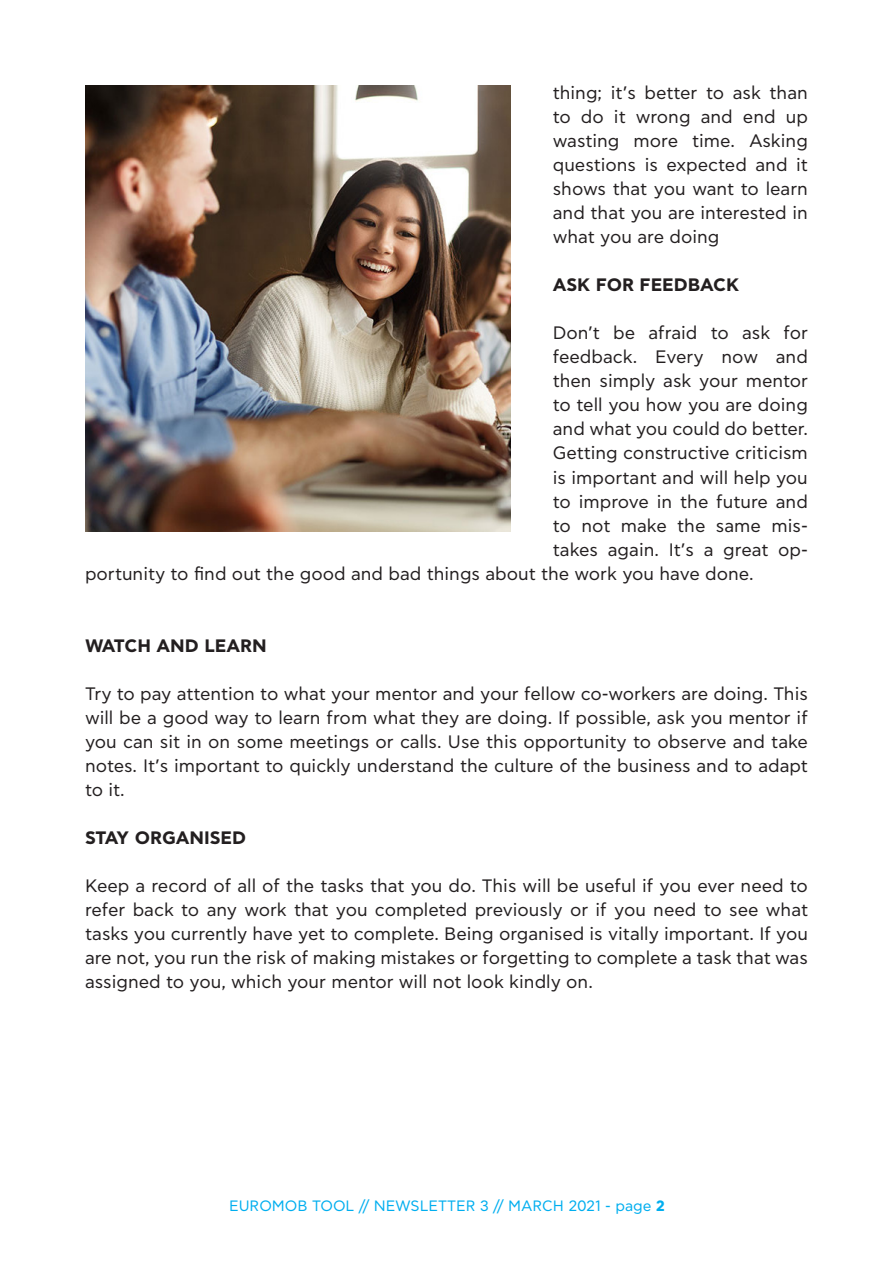
<style>
.page{position:relative;width:893px;height:1263px;background:#fff}
.page>*{position:absolute;margin:0;border:0;box-sizing:border-box;transform-origin:0 0}
.t1{font:18px/24px "CF Asty Std";color:#231f20;text-align:justify}
.t2{font:700 18px "CF Asty Std";color:#231f20}
.t3{font:15px "CF Asty Std";color:#00aeef}
.s1{font-weight:700}
</style>
<div class="page">
<img style="left:85px;top:85px;width:425px;height:446px">
<p class="t1" style="left:553px;top:82px;width:257px">thing; it’s better to ask than to do it wrong and end up wasting more time. Asking questions is expected and it shows that you want to learn and that you are interested in what you are doing</p>
<p class="t2" style="left:553px;top:275px;width:188px">ASK FOR FEEDBACK</p>
<p class="t1" style="left:553px;top:322px;width:257px">Don’t be afraid to ask for</p>
<p class="t1" style="left:553px;top:346px;width:257px">feedback. Every now and</p>
<p class="t1" style="left:553px;top:370px;width:257px">then simply ask your mentor</p>
<p class="t1" style="left:553px;top:394px;width:257px">to tell you how you are doing</p>
<p class="t1" style="left:553px;top:418px;width:257px">and what you could do better.</p>
<p class="t1" style="left:553px;top:442px;width:257px">Getting constructive criticism</p>
<p class="t1" style="left:553px;top:466px;width:257px">is important and will help you</p>
<p class="t1" style="left:553px;top:490px;width:257px">to improve in the future and</p>
<p class="t1" style="left:553px;top:514px;width:257px">to not make the same mis-</p>
<p class="t1" style="left:553px;top:538px;width:257px">takes again. It’s a great op-</p>
<p class="t1" style="left:85px;top:562px;width:670px">portunity to find out the good and bad things about the work you have done.</p>
<p class="t2" style="left:85px;top:635px;width:183px">WATCH AND LEARN</p>
<p class="t1" style="left:85px;top:682px;width:724px">Try to pay attention to what your mentor and your fellow co-workers are doing. This will be a good way to learn from what they are doing. If possible, ask you mentor if you can sit in on some meetings or calls. Use this opportunity to observe and take notes. It’s important to quickly understand the culture of the business and to adapt to it.</p>
<p class="t2" style="left:85px;top:827px;width:163px">STAY ORGANISED</p>
<p class="t1" style="left:85px;top:874px;width:724px">Keep a record of all of the tasks that you do. This will be useful if you ever need to refer back to any work that you completed previously or if you need to see what tasks you currently have yet to complete. Being organised is vitally important. If you are not, you run the risk of making mistakes or forgetting to complete a task that was assigned to you, which your mentor will not look kindly on.</p>
<p class="t3" style="left:229px;top:1198px;width:437px">EUROMOB TOOL // NEWSLETTER 3 // MARCH 2021 - page <span class="s1">2</span></p>
</div>
